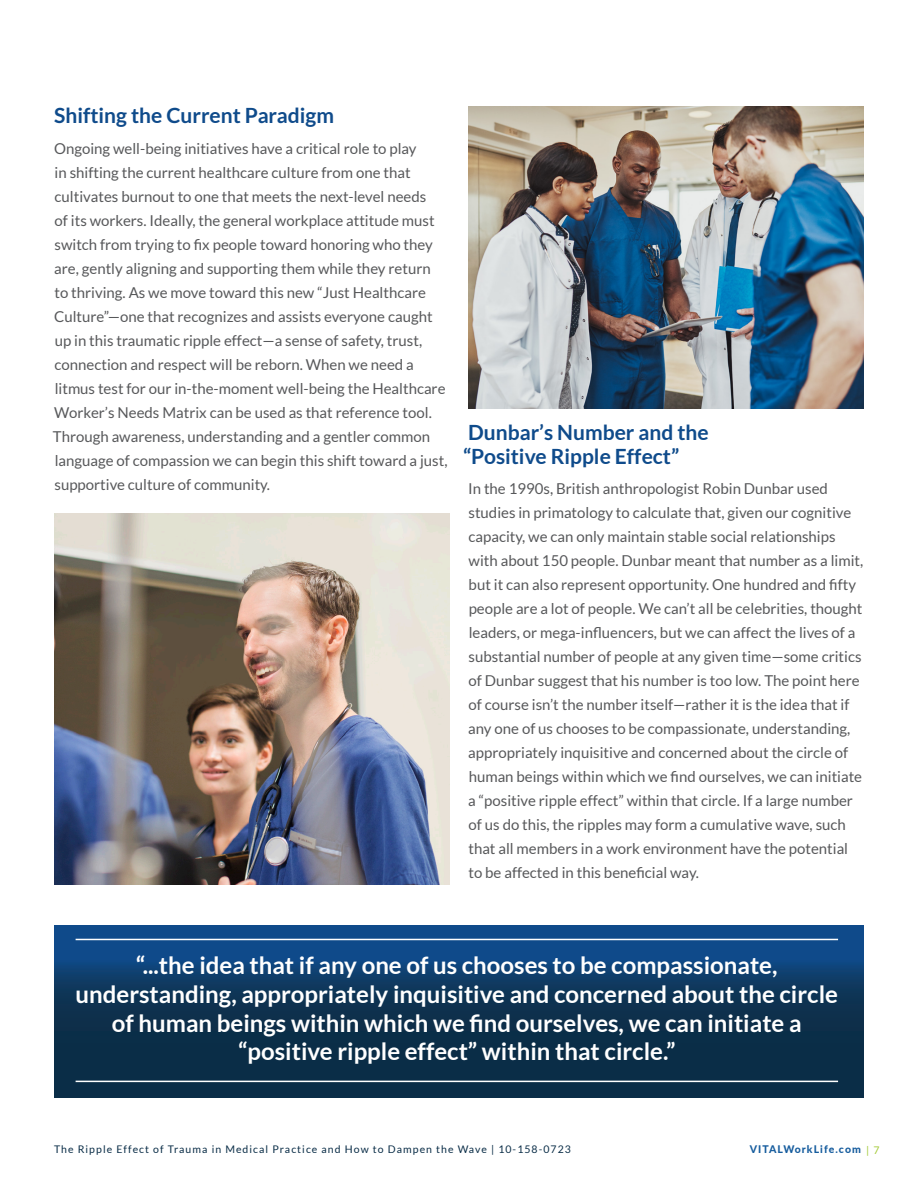
<style>
.page{position:relative;width:918px;height:1188px;background:#fff}
.page>*{position:absolute;margin:0;border:0;box-sizing:border-box;transform-origin:0 0}
.In_Line_SMALL_PULL_Q{font:700 24px/28.8px "Lato";color:#fff;text-align:center}
.Subhead_2{font:700 21px/24px "Lato";color:#0f4b8b}
.Body{font:15px/24px "Lato";color:#57585a}
.t1{font:10.5px "Lato";letter-spacing:.1em;color:#0a2d47}
.t2{font:800 10.5px "Lato";letter-spacing:.1em;color:#175d9e}
.t3{font:10.5px "Lato";color:#a4ca38}
</style>
<div class="page">
<img style="left:468px;top:106px;width:396px;height:303px">
<img style="left:54px;top:513px;width:395px;height:371px">
<svg style="left:54px;top:925px;width:810px;height:173px;background:#0e385d"></svg>
<hr style="left:76px;top:939px;width:762px;height:1px;background:#fff">
<hr style="left:76px;top:1081px;width:762px;height:1px;background:#fff">
<p class="Subhead_2" style="left:54px;top:103px;width:281px">Shifting the Current Paradigm</p>
<p class="Body" style="left:53px;top:137px;width:396px">Ongoing well-being initiatives have a critical role to play<br>in shifting the current healthcare culture from one that cultivates burnout to one that meets the next-level needs<br>of its workers. Ideally, the general workplace attitude must switch from trying to fix people toward honoring who they are, gently aligning and supporting them while they return<br>to thriving. As we move toward this new “Just Healthcare Culture”—one that recognizes and assists everyone caught up in this traumatic ripple effect—a sense of safety, trust, connection and respect will be reborn. When we need a litmus test for our in-the-moment well-being the Healthcare Worker’s Needs Matrix can be used as that reference tool.<br>Through awareness, understanding and a gentler common language of compassion we can begin this shift toward a just, supportive culture of community.</p>
<p class="Subhead_2" style="left:463px;top:420px;width:247px">Dunbar’s Number and the “Positive Ripple Effect”</p>
<p class="Body" style="left:468px;top:477px;width:397px">In the 1990s, British anthropologist Robin Dunbar used studies in primatology to calculate that, given our cognitive capacity, we can only maintain stable social relationships with about 150 people. Dunbar meant that number as a limit, but it can also represent opportunity. One hundred and fifty people are a lot of people. We can’t all be celebrities, thought leaders, or mega-influencers, but we can affect the lives of a substantial number of people at any given time—some critics of Dunbar suggest that his number is too low. The point here of course isn’t the number itself—rather it is the idea that if any one of us chooses to be compassionate, understanding, appropriately inquisitive and concerned about the circle of human beings within which we find ourselves, we can initiate a “positive ripple effect” within that circle. If a large number of us do this, the ripples may form a cumulative wave, such that all members in a work environment have the potential to be affected in this beneficial way.</p>
<p class="In_Line_SMALL_PULL_Q" style="left:76px;top:950px;width:764px">“...the idea that if any one of us chooses to be compassionate, understanding, appropriately inquisitive and concerned about the circle of human beings within which we find ourselves, we can initiate a “positive ripple effect” within that circle.”</p>
<p class="t1" style="left:54px;top:1144px;width:518px">The Ripple Effect of Trauma in Medical Practice and How to Dampen the Wave | 10-158-0723</p>
<p class="t2" style="left:750px;top:1142px;width:113px">VITALWorkLife.com</p>
<p class="t3" style="left:866px;top:1144px;width:15px">| 7</p>
</div>
